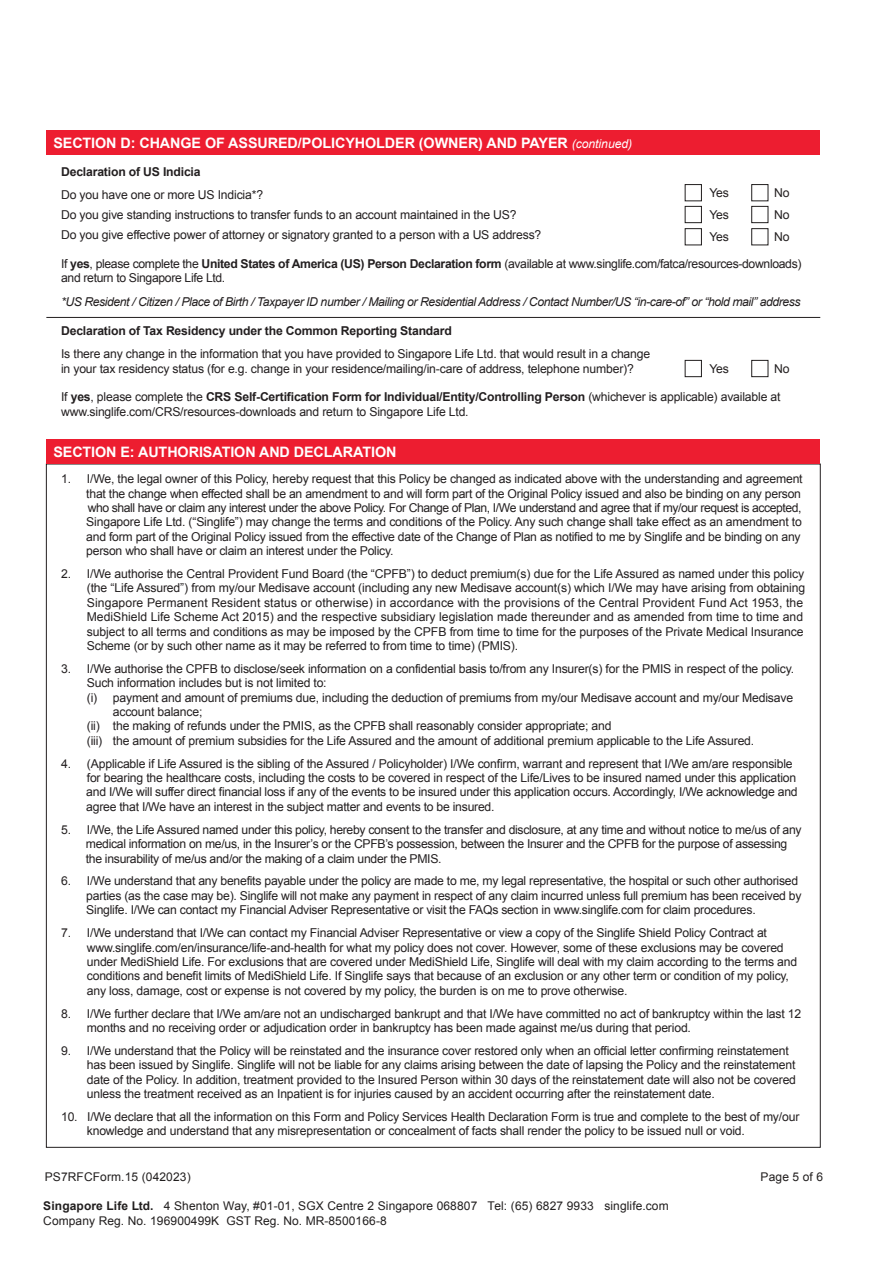
<style>
.page{position:relative;width:893px;height:1263px;background:#fff}
.page>*{position:absolute;margin:0;border:0;box-sizing:border-box;transform-origin:0 0}
.t1{font:700 14.4px "Arial";letter-spacing:-.005em;color:#fff}
.t2{font:12.15px/14.4px "Arial";letter-spacing:-.015em;color:#231f20}
.t3{font:italic 12.15px "Arial";letter-spacing:-.035em;color:#231f20}
.t4{font:700 12.15px "Arial";letter-spacing:-.015em;color:#231f20}
.t5{font:12px/15px "Arial";letter-spacing:.01em;color:#211e1e}
.s1{font-weight:400;font-style:italic;font-size:12.15px}
.s2{font-weight:700}
.s3{font-style:inherit}
.s4{color:#252223}
</style>
<div class="page">
<div style="left:46px;top:130px;width:774px;height:24px;background:#ed1d30"></div>
<div style="left:685px;top:184px;width:17px;height:17px;border:1px solid #211e1e"></div>
<div style="left:751px;top:184px;width:17px;height:17px;border:1px solid #211e1e"></div>
<div style="left:46px;top:440px;width:774px;height:24px;background:#ed1d30"></div>
<div style="left:685px;top:360px;width:17px;height:17px;border:1px solid #211e1e"></div>
<div style="left:751px;top:360px;width:17px;height:17px;border:1px solid #211e1e"></div>
<div style="left:685px;top:206px;width:17px;height:17px;border:1px solid #211e1e"></div>
<div style="left:751px;top:206px;width:17px;height:17px;border:1px solid #211e1e"></div>
<div style="left:685px;top:228px;width:17px;height:17px;border:1px solid #211e1e"></div>
<div style="left:751px;top:228px;width:17px;height:17px;border:1px solid #211e1e"></div>
<hr style="left:46px;top:317px;width:774px;height:1px;background:#211e1e">
<p class="t1" style="left:53px;top:133px;width:580px">SECTION D: CHANGE OF ASSURED/POLICYHOLDER (OWNER) AND PAYER <span class="s1">(continued)</span></p>
<p class="t4" style="left:61px;top:163px;width:141px">Declaration of US Indicia</p>
<p class="t2" style="left:61px;top:185px;width:482px;line-height:20.1px">Do you have one or more US Indicia*?<br>Do you give standing instructions to transfer funds to an account maintained in the US?<br>Do you give effective power of attorney or signatory granted to a person with a US address?</p>
<p class="t2" style="left:61px;top:256px;width:742px">If <span class="s2">yes</span>, please complete the <span class="s2">United States of America (US) Person Declaration form</span> (available at www.singlife.com/fatca/resources-downloads) and return to Singapore Life Ltd.</p>
<p class="t3" style="left:61px;top:294px;width:741px">*US Resident / Citizen / Place of Birth / Taxpayer ID number / Mailing or Residential Address / Contact Number/US “in-care-of” or “hold mail” address</p>
<p class="t4" style="left:61px;top:323px;width:392px">Declaration of Tax Residency under the Common Reporting Standard</p>
<p class="t2" style="left:61px;top:347px;width:591px">Is there any change in the information that you have provided to Singapore Life Ltd. that would result in a change in your tax residency status (for e.g. change in your residence/mailing/in-care of address, telephone number)?</p>
<p class="t2" style="left:61px;top:390px;width:721px">If <span class="s2">yes</span>, please complete the <span class="s2">CRS Self-Certification Form for Individual/Entity/Controlling Person</span> (whichever is applicable) available at www.singlife.com/CRS/resources-downloads and return to Singapore Life Ltd.</p>
<p class="t2" style="left:709px;top:186px;width:21px">Yes</p>
<p class="t2" style="left:774px;top:186px;width:17px">No</p>
<p class="t2" style="left:709px;top:208px;width:21px">Yes</p>
<p class="t2" style="left:774px;top:208px;width:17px">No</p>
<p class="t2" style="left:709px;top:230px;width:21px">Yes</p>
<p class="t2" style="left:774px;top:230px;width:17px">No</p>
<p class="t2" style="left:709px;top:362px;width:21px">Yes</p>
<p class="t2" style="left:774px;top:362px;width:17px">No</p>
<p class="t1" style="left:53px;top:443px;width:345px">SECTION E: AUTHORISATION AND DECLARATION</p>
<p class="t2" style="left:86px;top:472px;width:718px;text-indent:-25px">1. I/We, the legal owner of this Policy, hereby request that this Policy be changed as indicated above with the understanding and agreement that the change when effected shall be an amendment to and will form part of the Original Policy issued and also be binding on any person who shall have or claim any interest under the above Policy. For Change of Plan, I/We understand and agree that if my/our request is accepted, Singapore Life Ltd. (“Singlife”) may change the terms and conditions of the Policy. Any such change shall take effect as an amendment to and form part of the Original Policy issued from the effective date of the Change of Plan as notified to me by Singlife and be binding on any person who shall have or claim an interest under the Policy.</p>
<p class="t2" style="left:87px;top:567px;width:720px;text-indent:-26px">2. I/We authorise the Central Provident Fund Board (the “CPFB”) to deduct premium(s) due for the Life Assured as named under this policy (the “Life Assured”) from my/our Medisave account (including any new Medisave account(s) which I/We may have arising from obtaining Singapore Permanent Resident status or otherwise) in accordance with the provisions of the Central Provident Fund Act 1953, the MediShield Life Scheme Act 2015) and the respective subsidiary legislation made thereunder and as amended from time to time and subject to all terms and conditions as may be imposed by the CPFB from time to time for the purposes of the Private Medical Insurance Scheme (or by such other name as it may be referred to from time to time) (PMIS).</p>
<p class="t2" style="left:61px;top:661px;width:734px">3. I/We authorise the CPFB to disclose/seek information on a confidential basis to/from any Insurer(s) for the PMIS in respect of the policy.</p>
<p class="t2" style="left:87px;top:676px;width:241px">Such information includes but is not limited to:</p>
<p class="t2" style="left:87px;top:690px;width:708px">(i) payment and amount of premiums due, including the deduction of premiums from my/our Medisave account and my/our Medisave</p>
<p class="t2" style="left:113px;top:705px;width:91px">account balance;</p>
<p class="t2" style="left:87px;top:719px;width:526px">(ii) the making of refunds under the PMIS, as the CPFB shall reasonably consider appropriate; and</p>
<p class="t2" style="left:87px;top:733px;width:669px">(iii) the amount of premium subsidies for the Life Assured and the amount of additional premium applicable to the Life Assured.</p>
<p class="t2" style="left:86px;top:756px;width:713px;text-indent:-25px">4. (Applicable if Life Assured is the sibling of the Assured / Policyholder) I/We confirm, warrant and represent that I/We am/are responsible for bearing the healthcare costs, including the costs to be covered in respect of the Life/Lives to be insured named under this application and I/We will suffer direct financial loss if any of the events to be insured under this application occurs. Accordingly, I/We acknowledge and agree that I/We have an interest in the subject matter and events to be insured.</p>
<p class="t2" style="left:86px;top:822px;width:717px;text-indent:-25px">5. I/We, the Life Assured named under this policy, hereby consent to the transfer and disclosure, at any time and without notice to me/us of any medical information on me/us, in the Insurer’s or the CPFB’s possession, between the Insurer and the CPFB for the purpose of assessing the insurability of me/us and/or the making of a claim under the PMIS.</p>
<p class="t2" style="left:86px;top:874px;width:717px;text-indent:-25px">6. I/We understand that any benefits payable under the policy are made to me, my legal representative, the hospital or such other authorised parties (as the case may be). Singlife will not make any payment in respect of any claim incurred unless full premium has been received by<br>Singlife. I/We can contact my Financial Adviser Representative or visit the FAQs section in www.singlife.com for claim procedures.</p>
<p class="t2" style="left:87px;top:926px;width:712px;text-indent:-26px">7. I/We understand that I/We can contact my Financial Adviser Representative or view a copy of the Singlife Shield Policy Contract at www.singlife.com/en/insurance/life-and-health for what my policy does not cover. However, some of these exclusions may be covered under MediShield Life. For exclusions that are covered under MediShield Life, Singlife will deal with my claim according to the terms and conditions and benefit limits of MediShield Life. If Singlife says that because of an exclusion or any other term or condition of my policy, any loss, damage, cost or expense is not covered by my policy, the burden is on me to prove otherwise.</p>
<p class="t2" style="left:87px;top:1006px;width:716px;text-indent:-26px">8. I/We further declare that I/We am/are not an undischarged bankrupt and that I/We have committed no act of bankruptcy within the last 12 months and no receiving order or adjudication order in bankruptcy has been made against me/us during that period.</p>
<p class="t2" style="left:87px;top:1043px;width:711px;text-indent:-26px">9. I/We understand that the Policy will be reinstated and the insurance cover restored only when an official letter confirming reinstatement has been issued by Singlife. Singlife will not be liable for any claims arising between the date of lapsing the Policy and the reinstatement date of the Policy. In addition, treatment provided to the Insured Person within 30 days of the reinstatement date will also not be covered unless the treatment received as an Inpatient is for injuries caused by an accident occurring after the reinstatement date.</p>
<p class="t2" style="left:87px;top:1110px;width:714px;text-indent:-26px">10. I/We declare that all the information on this Form and Policy Services Health Declaration Form is true and complete to the best of my/our knowledge and understand that any misrepresentation or concealment of facts shall render the policy to be issued null or void.</p>
<p class="t5" style="left:45px;top:1169px;width:147px">PS7RFCForm.1<span class="s3">5</span> (0<span class="s3">4</span>202<span class="s3">3</span>)</p>
<p class="t5" style="left:43px;top:1198px;width:627px"><span class="s2">Singapore Life Ltd.</span> 4 Shenton Way, #01-01, SGX Centre 2 Singapore 068807 Tel: (65) 6827 99<span class="s4">33</span> singlife.com<br>Company Reg. No. 196900499K GST Reg. No. MR-8500166-8</p>
<p class="t5" style="left:761px;top:1169px;width:64px">Page 5 of 6</p>
</div>
